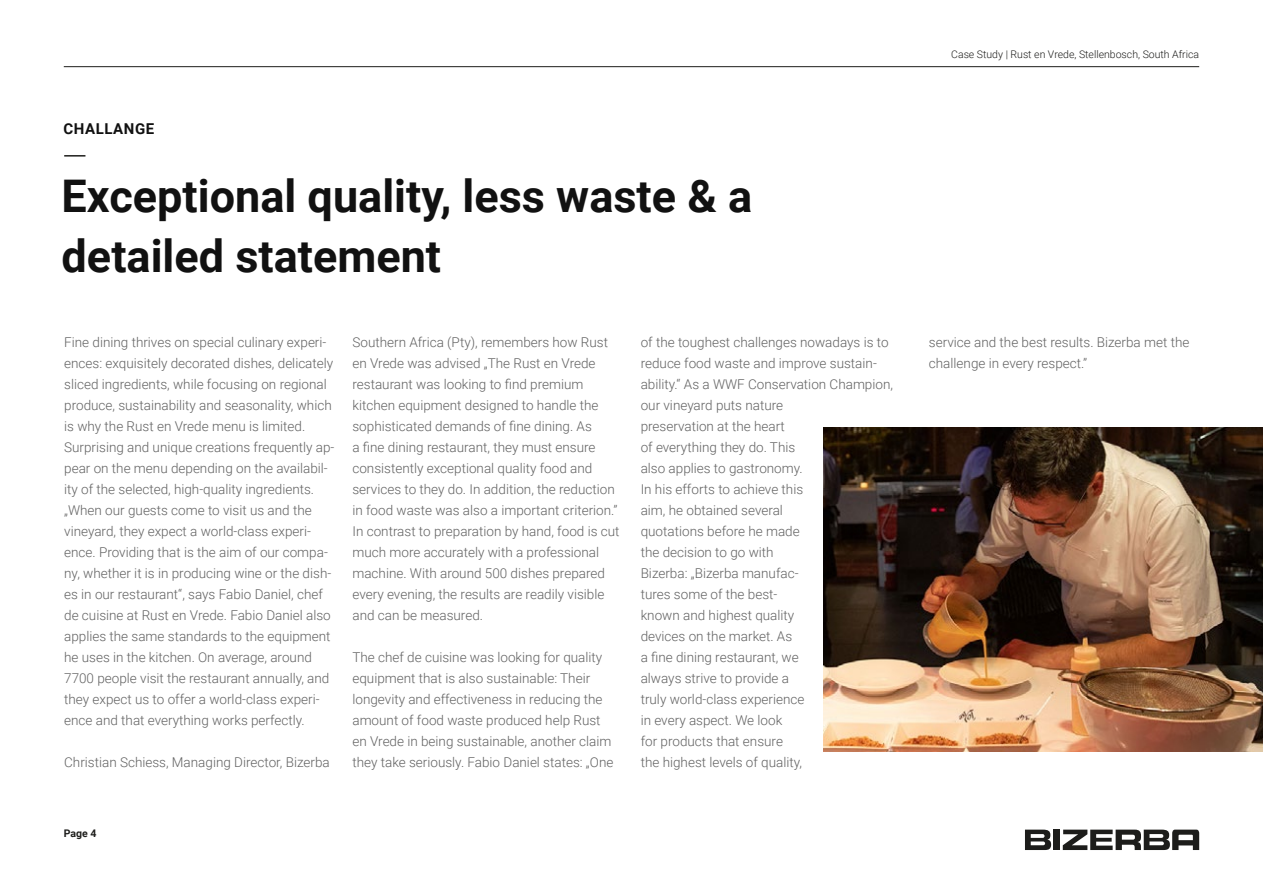
<style>
.page{position:relative;width:1263px;height:893px;background:#fff}
.page>*{position:absolute;margin:0;border:0;box-sizing:border-box;transform-origin:0 0}
.t1{font:700 45px/60px "Roboto";color:#111}
.Kicker__Kategorie{font:700 15px "Roboto";letter-spacing:.035em;color:#111}
._9_12_Regular___Block_links{font:300 13.5px/21px "Roboto";color:#616161}
.t2{font:300 10.5px "Roboto";color:#1d1d1b}
.t3{font:700 10.5px "Roboto";color:#1d1d1b}
</style>
<div class="page">
<hr style="left:64px;top:155px;width:21px;height:2px;background:#1d1d1b">
<img style="left:824px;top:427px;width:439px;height:324px">
<svg style="left:1063px;top:830px;width:136px;height:20px"></svg>
<div style="left:1053px;top:830px;width:7px;height:20px;background:#1d1d1b"></div>
<svg style="left:1025px;top:830px;width:26px;height:20px"></svg>
<hr style="left:64px;top:66px;width:1135px;height:1px;background:#1d1d1b">
<p class="Kicker__Kategorie" style="left:64px;top:118px;width:92px">CHALLANGE</p>
<h1 class="t1" style="left:62px;top:164px;width:692px">Exceptional quality, less waste &amp; a detailed statement</h1>
<p class="t2" style="left:951px;top:47px;width:249px">Case Study | Rust en Vrede, Stellenbosch, South Africa</p>
<p class="_9_12_Regular___Block_links" style="left:64px;top:331px;width:272px">Fine dining thrives on special culinary experi&shy;ences: exquisitely decorated dishes, delicately sliced ingredients, while focusing on regional produce, sustainability and seasonality, which is why the Rust en Vrede menu is limited.<br>Surprising and unique creations frequently ap&shy;pear on the menu depending on the availabil&shy;ity of the selected, high-quality ingredients. „When our guests come to visit us and the vineyard, they expect a world-class experi&shy;ence. Providing that is the aim of our compa&shy;ny, whether it is in producing wine or the dish&shy;es in our restaurant“, says Fabio Daniel, chef de cuisine at Rust en Vrede. Fabio Daniel also applies the same standards to the equipment he uses in the kitchen. On average, around 7700 people visit the restaurant annually, and they expect us to offer a world-class experi&shy;ence and that everything works perfectly.</p>
<p class="_9_12_Regular___Block_links" style="left:64px;top:751px;width:267px">Christian Schiess, Managing Director, Bizerba</p>
<p class="_9_12_Regular___Block_links" style="left:352px;top:331px;width:269px">Southern Africa (Pty), remembers how Rust en Vrede was advised „The Rust en Vrede restaurant was looking to find premium kitchen equipment designed to handle the sophisticated demands of fine dining. As<br>a fine dining restaurant, they must ensure consistently exceptional quality food and services to they do. In addition, the reduction in food waste was also a important criterion.” In contrast to preparation by hand, food is cut much more accurately with a professional machine. With around 500 dishes prepared every evening, the results are readily visible and can be measured.</p>
<p class="_9_12_Regular___Block_links" style="left:352px;top:646px;width:262px">The chef de cuisine was looking for quality equipment that is also sustainable: Their longevity and effectiveness in reducing the amount of food waste produced help Rust en Vrede in being sustainable, another claim they take seriously. Fabio Daniel states: „One</p>
<p class="_9_12_Regular___Block_links" style="left:641px;top:331px;width:254px">of the toughest challenges nowadays is to reduce food waste and improve sustain&shy;ability.“ As a WWF Conservation Champion, our vineyard puts nature<br>preservation at the heart<br>of everything they do. This<br>also applies to gastronomy.<br>In his efforts to achieve this<br>aim, he obtained several<br>quotations before he made<br>the decision to go with<br>Bizerba: „Bizerba manufac-<br>tures some of the best-<br>known and highest quality<br>devices on the market. As<br>a fine dining restaurant, we<br>always strive to provide a<br>truly world-class experience<br>in every aspect. We look<br>for products that ensure<br>the highest levels of quality,</p>
<p class="_9_12_Regular___Block_links" style="left:929px;top:331px;width:262px">service and the best results. Bizerba met the challenge in every respect.”</p>
<p class="t3" style="left:64px;top:826px;width:34px">Page 4</p>
</div>
